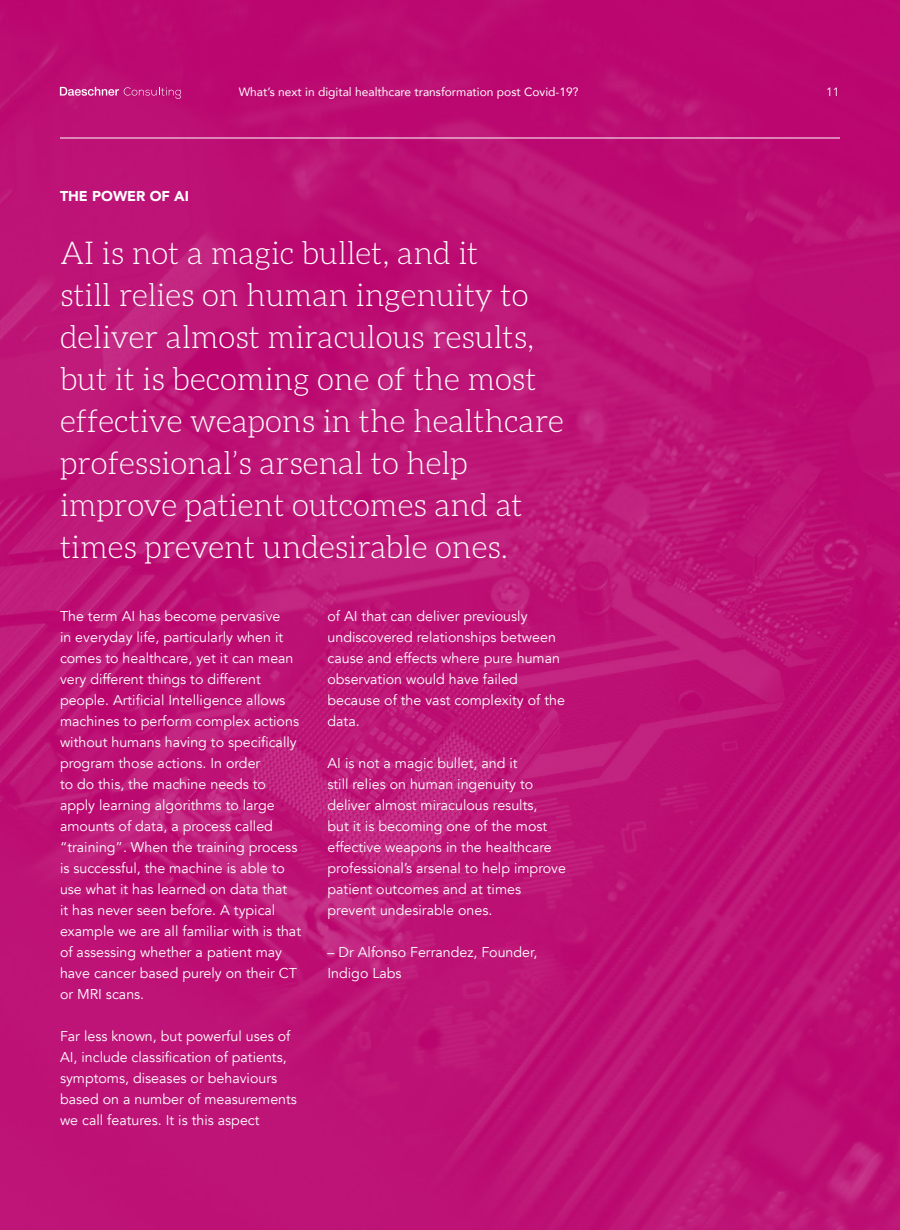
<style>
.page{position:relative;width:900px;height:1230px;background:#fff}
.page>*{position:absolute;margin:0;border:0;box-sizing:border-box;transform-origin:0 0}
.t1{font:300 31.5px/42px "Aleo";color:#fff}
.t2{font:14.25px/21px "Avenir";color:#fff}
.t3{font:900 14.25px "Avenir";color:#fff}
.t4{font:12px "Avenir";color:#fff}
.t5{font:12px "Avenir";color:#fff}
</style>
<div class="page">
<img style="left:0;top:0;width:900px;height:1230px">
<hr style="left:60px;top:138px;width:780px;height:1px;background:#fff">
<svg style="left:60px;top:87px;width:121px;height:12px"></svg>
<p class="t3" style="left:60px;top:184px;width:131px">THE POWER OF AI</p>
<p class="t4" style="left:239px;top:82px;width:342px">What’s next in digital healthcare transformation post Covid-19?</p>
<p class="t5" style="left:826px;top:85px;width:15px">11</p>
<p class="t1" style="left:60px;top:232px;width:505px">AI is not a magic bullet, and it<br>still relies on human ingenuity to deliver almost miraculous results, but it is becoming one of the most effective weapons in the healthcare professional’s arsenal to help improve patient outcomes and at times prevent undesirable ones.</p>
<p class="t2" style="left:60px;top:606px;width:243px">The term AI has become pervasive<br>in everyday life, particularly when it comes to healthcare, yet it can mean very different things to different people. Artificial Intelligence allows machines to perform complex actions without humans having to specifically program those actions. In order<br>to do this, the machine needs to apply learning algorithms to large amounts of data, a process called “training”. When the training process is successful, the machine is able to use what it has learned on data that<br>it has never seen before. A typical example we are all familiar with is that of assessing whether a patient may have cancer based purely on their CT or MRI scans.</p>
<p class="t2" style="left:60px;top:1026px;width:239px">Far less known, but powerful uses of AI, include classification of patients, symptoms, diseases or behaviours based on a number of measurements we call features. It is this aspect</p>
<p class="t2" style="left:328px;top:606px;width:239px">of AI that can deliver previously undiscovered relationships between cause and effects where pure human observation would have failed because of the vast complexity of the data.</p>
<p class="t2" style="left:328px;top:753px;width:240px">AI is not a magic bullet, and it<br>still relies on human ingenuity to deliver almost miraculous results,<br>but it is becoming one of the most effective weapons in the healthcare professional’s arsenal to help improve patient outcomes and at times prevent undesirable ones.</p>
<p class="t2" style="left:328px;top:942px;width:212px">– Dr Alfonso Ferrandez, Founder,<br>Indigo Labs</p>
</div>
